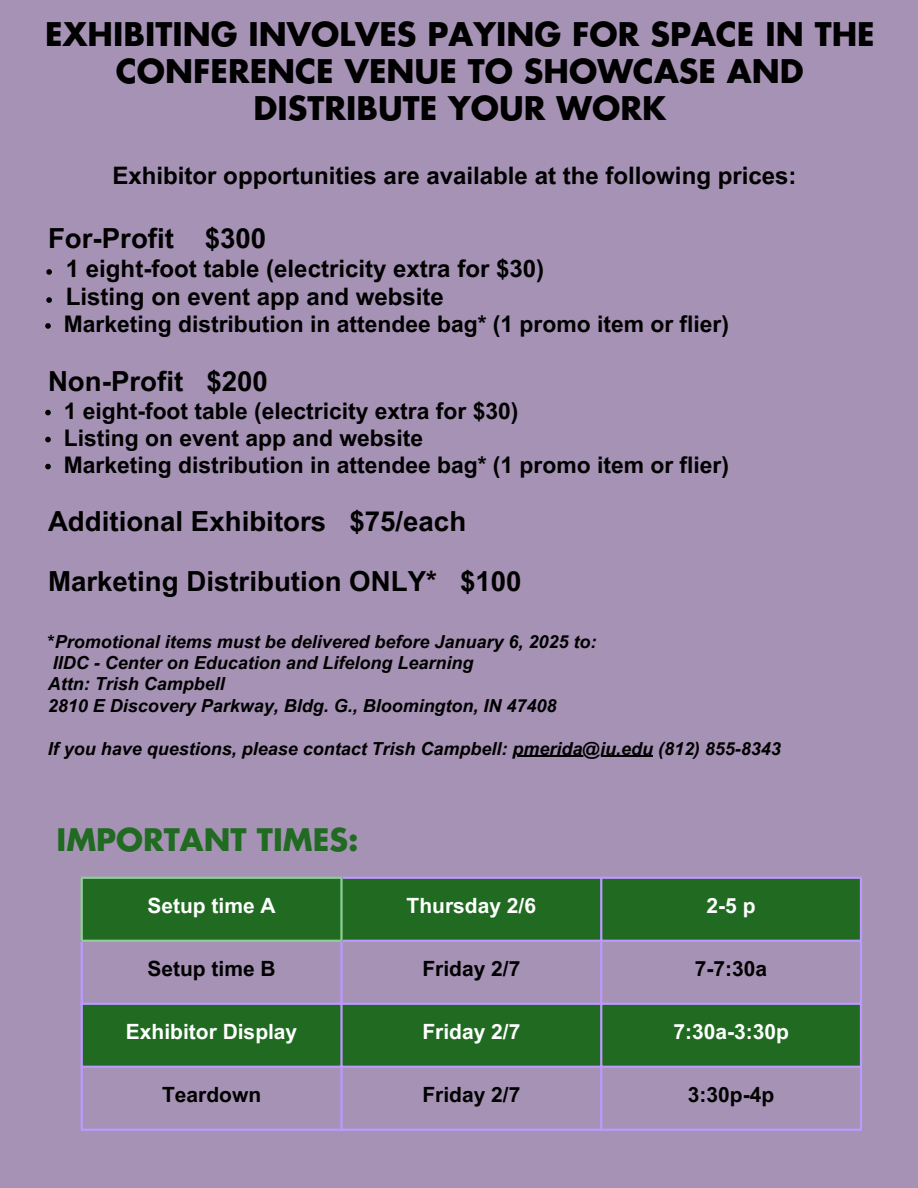
<style>
.page{position:relative;width:918px;height:1188px;background:#a692b4}
.page>*{position:absolute;margin:0;border:0;box-sizing:border-box;transform-origin:0 0}
.t1{font:700 31.8px/37.2px "Futura LT Pro";color:#000;text-align:center}
.t2{font:700 30.3px "Futura LT Pro";color:#206b21}
.t3{font:700 27.75px "Arial MT Pro";color:#000}
.t4{font:700 24px "Arial MT Pro";color:#000}
.t5{font:700 22.8px "Arial MT Pro";color:#000}
.t6{font:700 21px "Arial MT Pro";color:#fff}
.t7{font:700 21px "Arial MT Pro";color:#000}
.t8{font:700 21px "Arial MT Pro";color:#fefefe}
.t9{font:italic 700 18px "Arial MT Pro";color:#000}
.s1{font-style:normal}
</style>
<div class="page">
<svg style="left:83px;top:879px;width:777px;height:187px;fill:#206b21"></svg>
<hr style="left:81px;top:879px;width:2px;height:61px;background:#8fcc96">
<hr style="left:340px;top:879px;width:3px;height:61px;background:#8fcc96">
<hr style="left:81px;top:877px;width:262px;height:2px;background:#8fcc96">
<hr style="left:81px;top:940px;width:262px;height:2px;background:#8fcc96">
<hr style="left:81px;top:942px;width:2px;height:187px;background:#b9f">
<hr style="left:340px;top:942px;width:3px;height:187px;background:#b9f">
<hr style="left:600px;top:879px;width:2px;height:250px;background:#b9f">
<hr style="left:860px;top:879px;width:2px;height:250px;background:#b9f">
<hr style="left:343px;top:877px;width:519px;height:2px;background:#b9f">
<hr style="left:343px;top:940px;width:519px;height:2px;background:#b9f">
<hr style="left:81px;top:1003px;width:781px;height:2px;background:#b9f">
<hr style="left:81px;top:1066px;width:781px;height:2px;background:#b9f">
<hr style="left:81px;top:1129px;width:781px;height:2px;background:#b9f">
<svg style="left:46px;top:269px;width:6px;height:6px"></svg>
<svg style="left:46px;top:297px;width:6px;height:6px"></svg>
<svg style="left:45px;top:323px;width:6px;height:6px"></svg>
<svg style="left:45px;top:410px;width:6px;height:5px"></svg>
<svg style="left:45px;top:437px;width:6px;height:5px"></svg>
<svg style="left:45px;top:464px;width:6px;height:5px"></svg>
<hr style="left:513px;top:756px;width:140px;height:1px;background:#000">
<h1 class="t1" style="left:45px;top:17px;width:831px">EXHIBITING INVOLVES PAYING FOR SPACE IN THE<br>CONFERENCE VENUE TO SHOWCASE AND<br>DISTRIBUTE YOUR WORK</h1>
<p class="t4" style="left:112px;top:166px;width:686px">Exhibitor opportunities are available at the following prices:</p>
<p class="t3" style="left:48px;top:228px;width:220px">For-Profit $300</p>
<p class="t4" style="left:66px;top:260px;width:480px">1 eight-foot table (electricity extra for $30)</p>
<p class="t4" style="left:66px;top:288px;width:380px">Listing on event app and website</p>
<p class="t5" style="left:64px;top:316px;width:667px">Marketing distribution in attendee bag* (1 promo item or flier)</p>
<p class="t3" style="left:48px;top:370px;width:221px">Non-Profit $200</p>
<h1 class="t5" style="left:64px;top:402px;width:456px">1 eight-foot table (electricity extra for $30)</h1>
<p class="t5" style="left:64px;top:429px;width:361px">Listing on event app and website</p>
<p class="t5" style="left:64px;top:456px;width:667px">Marketing distribution in attendee bag* (1 promo item or flier)</p>
<p class="t3" style="left:48px;top:511px;width:420px">Additional Exhibitors $75/each</p>
<p class="t3" style="left:48px;top:571px;width:475px">Marketing Distribution ONLY* $100</p>
<p class="t9" style="left:48px;top:635px;width:550px"><span class="s1">*</span>Promotional items must be delivered before January 6, 2025 to:</p>
<p class="t9" style="left:53px;top:656px;width:422px">IIDC - Center on Education and Lifelong Learning</p>
<p class="t9" style="left:48px;top:677px;width:178px">Attn: Trish Campbell</p>
<p class="t9" style="left:48px;top:699px;width:510px">2810 E Discovery Parkway, Bldg. G., Bloomington, IN 47408</p>
<p class="t9" style="left:48px;top:741px;width:735px">If you have questions, please contact Trish Campbell: pmerida@iu.edu (812) 855-8343</p>
<p class="t2" style="left:57px;top:826px;width:304px">IMPORTANT TIMES:</p>
<h1 class="t8" style="left:147px;top:897px;width:130px">Setup time A</h1>
<h3 class="t6" style="left:407px;top:897px;width:131px">Thursday 2/6</h3>
<h2 class="t6" style="left:707px;top:897px;width:50px">2-5 p</h2>
<p class="t7" style="left:147px;top:960px;width:130px">Setup time B</p>
<p class="t7" style="left:422px;top:960px;width:99px">Friday 2/7</p>
<p class="t7" style="left:695px;top:960px;width:74px">7-7:30a</p>
<h2 class="t6" style="left:126px;top:1023px;width:173px">Exhibitor Display</h2>
<p class="t6" style="left:422px;top:1023px;width:99px">Friday 2/7</p>
<p class="t6" style="left:673px;top:1023px;width:117px">7:30a-3:30p</p>
<p class="t7" style="left:162px;top:1086px;width:101px">Teardown</p>
<h2 class="t7" style="left:422px;top:1086px;width:99px">Friday 2/7</h2>
<h2 class="t7" style="left:688px;top:1086px;width:88px">3:30p-4p</h2>
</div>
